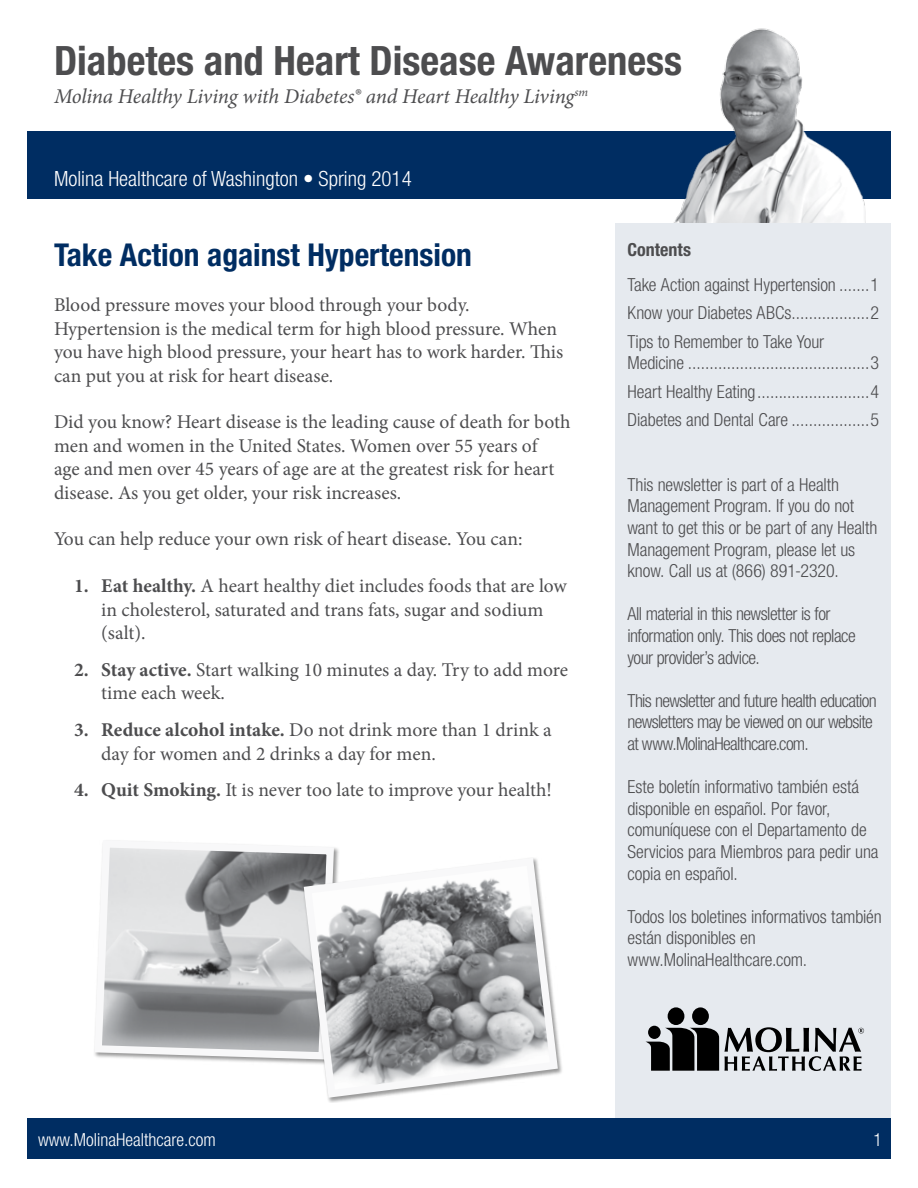
<style>
.page{position:relative;width:918px;height:1188px;background:#fff}
.page>*{position:absolute;margin:0;border:0;box-sizing:border-box;transform-origin:0 0}
.t1{font:700 condensed 40.5px "Helvetica Neue";color:#4d4d4f}
.t2{font:700 condensed 31.5px "Helvetica Neue";color:#002d62}
.t3{font:italic 21px "Minion Pro";letter-spacing:-.015em;color:#4d4d4f}
.t4{font:300 condensed 21px "Helvetica Neue";color:#fff}
.t5{font:19.5px/23.4px "Minion Pro";letter-spacing:-.005em;color:#4d4d4f}
.t6{font:300 condensed 18px/21.6px "Helvetica Neue";letter-spacing:-.01em;color:#4d4d4f}
.t7{font:300 condensed 18px/21.6px "Helvetica Neue";letter-spacing:-.04em;color:#4d4d4f}
.t8{font:300 condensed 18px/21.6px "Helvetica Neue";letter-spacing:-.03em;color:#4d4d4f}
.t9{font:300 condensed 18px "Helvetica Neue";color:#fff}
.t10{font:700 condensed 18px "Helvetica Neue";color:#4d4d4f}
.s1{font-weight:700}
</style>
<div class="page">
<div style="left:27px;top:131px;width:864px;height:68px;background:#002d62"></div>
<img style="left:650px;top:28px;width:218px;height:196px">
<div style="left:615px;top:224px;width:276px;height:908px;background:#e6eaef"></div>
<div style="left:692px;top:1007px;width:17px;height:18px;background:#000;border-radius:50%"></div>
<div style="left:668px;top:1007px;width:16px;height:18px;background:#000;border-radius:50%"></div>
<svg style="left:645px;top:1027px;width:219px;height:44px"></svg>
<div style="left:648px;top:1026px;width:13px;height:13px;background:#000;border-radius:50%"></div>
<div style="left:27px;top:1119px;width:864px;height:40px;background:#002d62"></div>
<svg style="left:94px;top:847px;width:244px;height:216px;background:#b8b9bb"></svg>
<svg style="left:300px;top:854px;width:262px;height:248px"></svg>
<h1 class="t1" style="left:54px;top:36px;width:630px">Diabetes and Heart Disease Awareness</h1>
<p class="t3" style="left:54px;top:82px;width:536px">Molina Healthy Living with Diabetes® and Heart Healthy Living<sup>sm</sup></p>
<p class="t4" style="left:54px;top:166px;width:359px">Molina Healthcare of Washington • Spring 2014</p>
<h2 class="t2" style="left:54px;top:236px;width:419px">Take Action against Hypertension</h2>
<p class="t5" style="left:54px;top:294px;width:511px">Blood pressure moves your blood through your body.<br>Hypertension is the medical term for high blood pressure. When you have high blood pressure, your heart has to work harder. This can put you at risk for heart disease.</p>
<p class="t5" style="left:54px;top:411px;width:518px">Did you know? Heart disease is the leading cause of death for both men and women in the United States. Women over 55 years of<br>age and men over 45 years of age are at the greatest risk for heart disease. As you get older, your risk increases.</p>
<p class="t5" style="left:54px;top:528px;width:470px">You can help reduce your own risk of heart disease. You can:</p>
<p class="t5" style="left:101px;top:574px;width:467px;text-indent:-27px"><span class="s1">1. Eat healthy.</span> A heart healthy diet includes foods that are low in cholesterol, saturated and trans fats, sugar and sodium (salt).</p>
<p class="t5" style="left:101px;top:658px;width:468px;text-indent:-27px"><span class="s1">2. Stay active.</span> Start walking 10 minutes a day. Try to add more time each week.</p>
<p class="t5" style="left:101px;top:718px;width:452px;text-indent:-27px"><span class="s1">3. Reduce alcohol intake.</span> Do not drink more than 1 drink a day for women and 2 drinks a day for men.</p>
<p class="t5" style="left:74px;top:779px;width:479px"><span class="s1">4. Quit Smoking.</span> It is never too late to improve your health!</p>
<p class="t10" style="left:627px;top:239px;width:65px">Contents</p>
<p class="t6" style="left:627px;top:270px;width:253px;line-height:28.3px;text-align:justify">Take Action against Hypertension .......1<br>Know your Diabetes ABCs..................2<br>Tips to Remember to Take Your</p>
<p class="t6" style="left:627px;top:349px;width:253px;line-height:28.3px;text-align:justify">Medicine ..........................................3<br>Heart Healthy Eating..........................4<br>Diabetes and Dental Care ..................5</p>
<p class="t6" style="left:627px;top:473px;width:251px">This newsletter is part of a Health Management Program. If you do not want to get this or be part of any Health Management Program, please let us know. Call us at (866) 891-2320.</p>
<p class="t8" style="left:627px;top:603px;width:230px">All material in this newsletter is for information only. This does not replace your provider’s advice.</p>
<p class="t7" style="left:627px;top:689px;width:251px">This newsletter and future health education newsletters may be viewed on our website at www.MolinaHealthcare.com.</p>
<p class="t6" style="left:627px;top:776px;width:253px">Este boletín informativo también está disponible en español. Por favor, comuníquese con el Departamento de Servicios para Miembros para pedir una copia en español.</p>
<p class="t6" style="left:627px;top:905px;width:256px">Todos los boletines informativos también están disponibles en www.MolinaHealthcare.com.</p>
<p class="t9" style="left:38px;top:1130px;width:179px">www.MolinaHealthcare.com</p>
<p class="t9" style="left:873px;top:1130px;width:10px">1</p>
</div>
